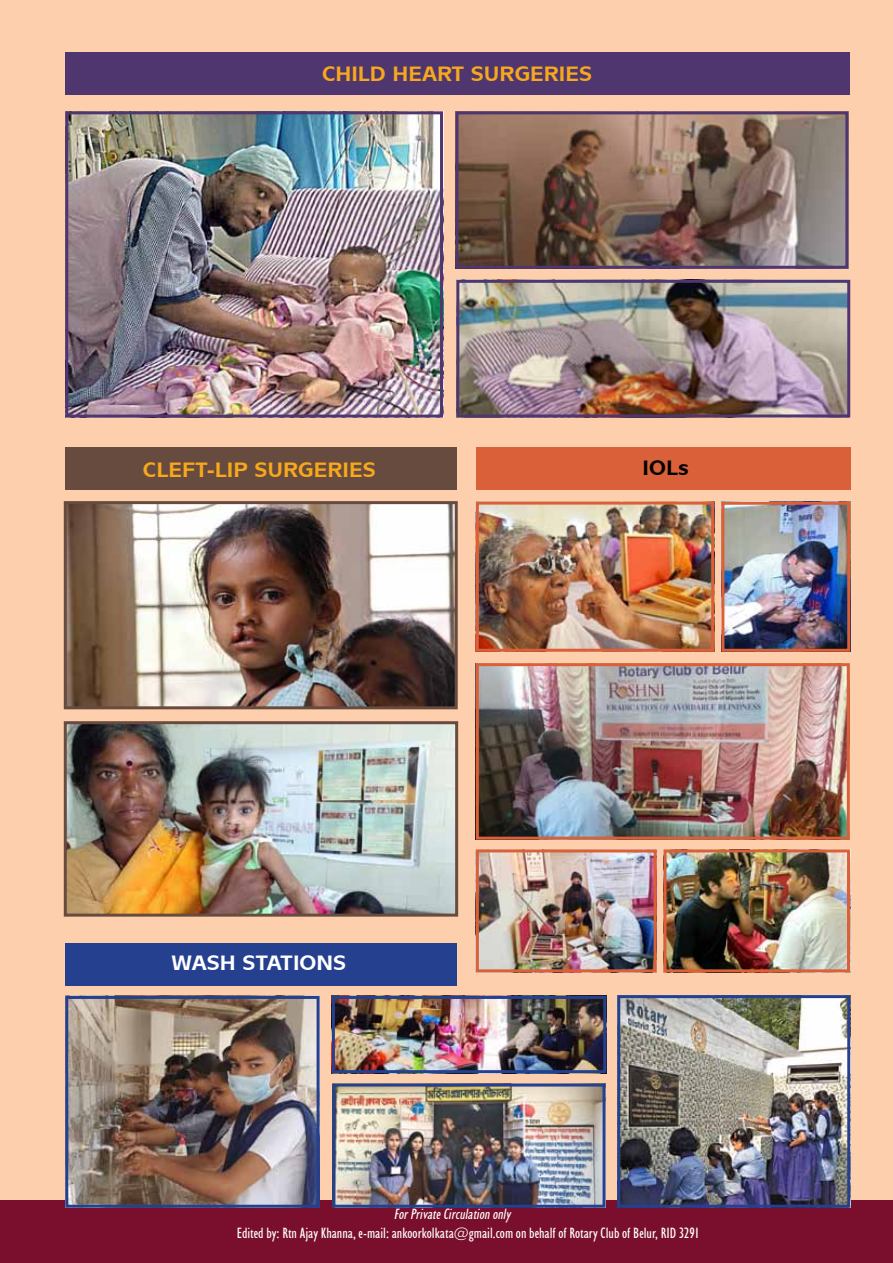
<style>
.page{position:relative;width:893px;height:1263px;background:#fff}
.page>*{position:absolute;margin:0;border:0;box-sizing:border-box;transform-origin:0 0}
.t1{font:700 21px "Mixage IT Cby BT";color:#f7a81c}
.t2{font:700 21px "Mixage IT Cby BT";color:#fff}
.t3{font:700 21px "Mixage IT Cby BT";color:#000}
.t4{font:condensed 15px "Humanist 521 BT";color:#fff}
.t5{font:italic condensed 15px "Humanist 521 BT";color:#fff}
</style>
<div class="page">
<div style="left:0;top:0;width:893px;height:1200px;background:#fdcfad"></div>
<div style="left:0;top:1200px;width:893px;height:63px;background:#7a0f2d"></div>
<img style="left:68px;top:505px;width:386px;height:200px">
<div style="left:64px;top:501px;width:394px;height:208px;border:3px solid #674b3f"></div>
<img style="left:68px;top:725px;width:386px;height:188px">
<div style="left:64px;top:721px;width:394px;height:196px;border:3px solid #674b3f"></div>
<img style="left:480px;top:853px;width:173px;height:115px">
<div style="left:476px;top:849px;width:181px;height:123px;border:3px solid #da6039"></div>
<img style="left:480px;top:506px;width:230px;height:142px">
<div style="left:476px;top:502px;width:238px;height:150px;border:3px solid #da6039"></div>
<img style="left:667px;top:853px;width:179px;height:115px">
<div style="left:663px;top:849px;width:187px;height:123px;border:3px solid #da6039"></div>
<img style="left:69px;top:1000px;width:247px;height:204px">
<div style="left:65px;top:996px;width:255px;height:212px;border:3px solid #25408f"></div>
<img style="left:336px;top:1000px;width:266px;height:69px">
<div style="left:332px;top:996px;width:274px;height:77px;border:3px solid #25408f"></div>
<img style="left:725px;top:506px;width:121px;height:142px">
<div style="left:721px;top:502px;width:129px;height:150px;border:3px solid #da6039"></div>
<img style="left:480px;top:667px;width:366px;height:169px">
<div style="left:476px;top:663px;width:374px;height:177px;border:3px solid #da6039"></div>
<img style="left:459px;top:115px;width:385px;height:150px">
<div style="left:455px;top:111px;width:393px;height:158px;border:3px solid #4f366e"></div>
<img style="left:460px;top:284px;width:386px;height:129px">
<div style="left:456px;top:280px;width:394px;height:137px;border:3px solid #4f366e"></div>
<img style="left:69px;top:115px;width:370px;height:299px">
<div style="left:65px;top:111px;width:378px;height:307px;border:3px solid #4f366e"></div>
<div style="left:65px;top:53px;width:785px;height:42px;background:#4f366e"></div>
<div style="left:65px;top:448px;width:392px;height:42px;background:#674b3f"></div>
<div style="left:65px;top:943px;width:392px;height:42px;background:#25408f"></div>
<div style="left:476px;top:448px;width:374px;height:42px;background:#da6039"></div>
<img style="left:336px;top:1087px;width:265px;height:117px">
<div style="left:332px;top:1083px;width:273px;height:125px;border:3px solid #25408f"></div>
<img style="left:621px;top:999px;width:225px;height:205px">
<div style="left:617px;top:995px;width:233px;height:213px;border:3px solid #25408f"></div>
<h1 class="t1" style="left:322px;top:60px;width:272px">CHILD HEART SURGERIES</h1>
<h1 class="t1" style="left:143px;top:457px;width:234px">CLEFT-LIP SURGERIES</h1>
<h1 class="t3" style="left:643px;top:455px;width:48px">IOLS</h1>
<h1 class="t2" style="left:171px;top:949px;width:176px">WASH STATION S</h1>
<p class="t5" style="left:394px;top:1205px;width:118px">ForPrivateCirculationonly</p>
<p class="t4" style="left:237px;top:1224px;width:464px">Edited by: Rtn Ajay Khanna, e-mail: ankoorkolkata@gmail.com on behalf of Rotary Club of Belur, RID 3291</p>
</div>
